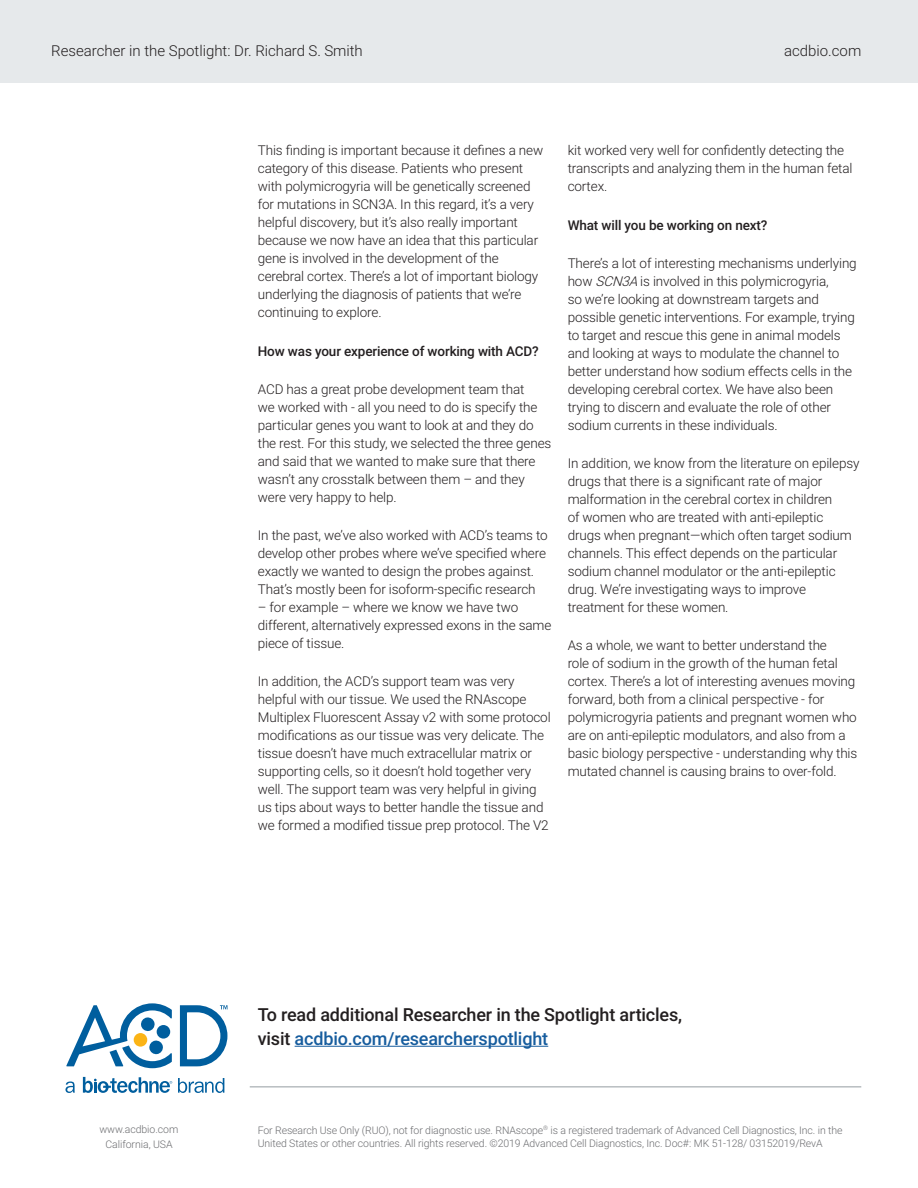
<style>
.page{position:relative;width:918px;height:1188px;background:#fff}
.page>*{position:absolute;margin:0;border:0;box-sizing:border-box;transform-origin:0 0}
.t1{font:500 18px/24px "Roboto";letter-spacing:-.01em;color:#231f20}
.t2{font:300 15px "Roboto";color:#231f20}
.t3{font:300 13.5px/18px "Roboto";letter-spacing:-.01em;color:#231f20}
.t4{font:500 13.5px "Roboto";letter-spacing:-.01em;color:#231f20}
.t5{font:300 10.5px/13.5px "Roboto";letter-spacing:-.01em;color:#6c6d70}
.s1{font-style:italic}
.s2{color:#175d9e}
</style>
<div class="page">
<hr style="left:250px;top:1087px;width:611px;height:1px;background:#959ca1">
<hr style="left:295px;top:1046px;width:253px;height:1px;background:#175d9e">
<div style="left:0;top:0;width:918px;height:83px;background:#e6e9eb"></div>
<svg style="left:66px;top:1003px;width:106px;height:65px"></svg>
<svg style="left:65px;top:1082px;width:10px;height:11px"></svg>
<svg style="left:178px;top:1078px;width:46px;height:15px"></svg>
<svg style="left:83px;top:1077px;width:89px;height:16px"></svg>
<svg style="left:180px;top:1005px;width:47px;height:61px"></svg>
<p class="t2" style="left:51px;top:40px;width:313px">Researcher in the Spotlight: Dr. Richard S. Smith</p>
<p class="t2" style="left:784px;top:40px;width:79px">acdbio.com</p>
<p class="t3" style="left:258px;top:141px;width:287px">This finding is important because it defines a new category of this disease. Patients who present with polymicrogyria will be genetically screened for mutations in SCN3A. In this regard, it’s a very helpful discovery, but it’s also really important because we now have an idea that this particular gene is involved in the development of the cerebral cortex. There’s a lot of important biology underlying the diagnosis of patients that we’re continuing to explore.</p>
<p class="t4" style="left:258px;top:341px;width:282px">How was your experience of working with ACD?</p>
<p class="t3" style="left:258px;top:380px;width:295px">ACD has a great probe development team that<br>we worked with - all you need to do is specify the particular genes you want to look at and they do the rest. For this study, we selected the three genes and said that we wanted to make sure that there wasn’t any crosstalk between them – and they were very happy to help.</p>
<p class="t3" style="left:258px;top:526px;width:291px">In the past, we’ve also worked with ACD’s teams to develop other probes where we’ve specified where exactly we wanted to design the probes against.<br>That’s mostly been for isoform-specific research</p>
<p class="t3" style="left:258px;top:598px;width:295px">– for example – where we know we have two different, alternatively expressed exons in the same piece of tissue.</p>
<p class="t3" style="left:258px;top:672px;width:294px">In addition, the ACD’s support team was very helpful with our tissue. We used the RNAscope Multiplex Fluorescent Assay v2 with some protocol modifications as our tissue was very delicate. The tissue doesn’t have much extracellular matrix or supporting cells, so it doesn’t hold together very well. The support team was very helpful in giving us tips about ways to better handle the tissue and we formed a modified tissue prep protocol. The V2</p>
<p class="t3" style="left:568px;top:141px;width:286px">kit worked very well for confidently detecting the transcripts and analyzing them in the human fetal cortex.</p>
<p class="t4" style="left:568px;top:215px;width:201px">What will you be working on next?</p>
<p class="t3" style="left:568px;top:253px;width:291px">There’s a lot of interesting mechanisms underlying how <span class="s1">SCN3A</span>is involved in this polymicrogyria,<br>so we’re looking at downstream targets and possible genetic interventions. For example, trying to target and rescue this gene in animal models and looking at ways to modulate the channel to better understand how sodium effects cells in the developing cerebral cortex. We have also been trying to discern and evaluate the role of other sodium currents in these individuals.</p>
<p class="t3" style="left:568px;top:454px;width:293px">In addition, we know from the literature on epilepsy drugs that there is a significant rate of major malformation in the cerebral cortex in children<br>of women who are treated with anti-epileptic drugs when pregnant—which often target sodium channels. This effect depends on the particular sodium channel modulator or the anti-epileptic drug. We’re investigating ways to improve treatment for these women.</p>
<p class="t3" style="left:568px;top:636px;width:291px">As a whole, we want to better understand the<br>role of sodium in the growth of the human fetal cortex. There’s a lot of interesting avenues moving forward, both from a clinical perspective - for polymicrogyria patients and pregnant women who are on anti-epileptic modulators, and also from a basic biology perspective - understanding why this mutated channel is causing brains to over-fold.</p>
<p class="t5" style="left:99px;top:1121px;width:80px;line-height:15px;text-align:center">www.acdbio.com<br>California, USA</p>
<h1 class="t1" style="left:258px;top:1002px;width:426px">To read additional Researcher in the Spotlight articles, visit <span class="s2">acdbio.com/researcherspotlight</span></h1>
<p class="t5" style="left:258px;top:1123px;width:586px">For Research Use Only (RUO), not for diagnostic use. RNAscope<sup>®</sup> is a registered trademark of Advanced Cell Diagnostics, Inc. in the<br>United States or other countries. All rights reserved. ©2019 Advanced Cell Diagnostics, Inc. Doc#: MK 51-128/ 03152019/RevA</p>
</div>
